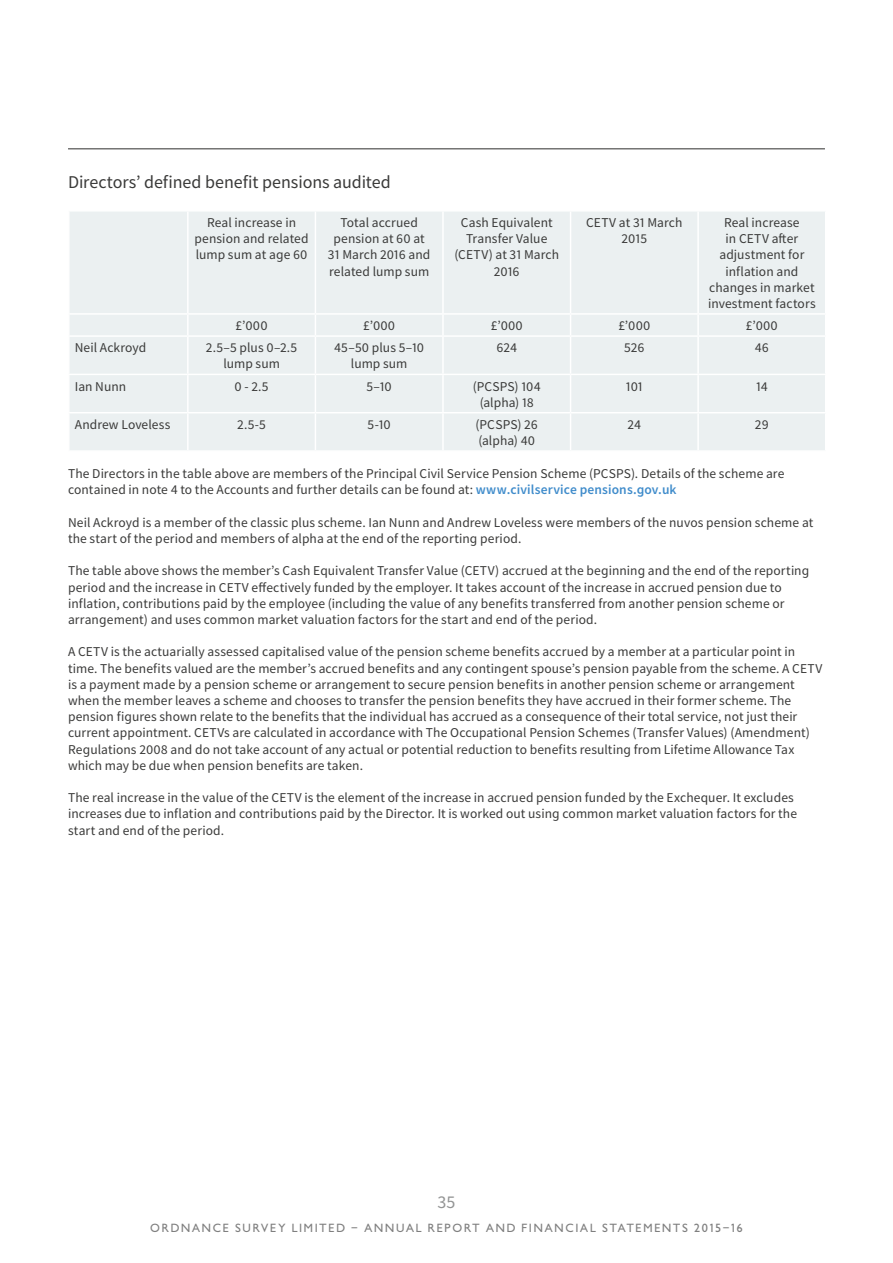
<style>
.page{position:relative;width:893px;height:1263px;background:#fff}
.page>*{position:absolute;margin:0;border:0;box-sizing:border-box;transform-origin:0 0}
.Subhead_12_non-bulle{font:18px "Source Sans Pro";letter-spacing:-.005em;color:#3a3a39}
.t1{font:18px "Source Sans Pro";color:#939494}
.Accounts_left{font:13.5px/16.2px "Source Sans Pro";letter-spacing:.01em;color:#3a3a39}
.Accounts_centre{font:13.5px/16.2px "Source Sans Pro";letter-spacing:.005em;color:#3a3a39;text-align:center}
.t2{font:12px "OS Gill Sans";letter-spacing:.13em;color:#7f7f7f}
.s1{font-weight:600;color:#408ccb}
</style>
<div class="page">
<div style="left:70px;top:212px;width:755px;height:238px;background:#ebf0f1"></div>
<hr style="left:187px;top:212px;width:2px;height:101px;background:#fff">
<hr style="left:315px;top:212px;width:1px;height:101px;background:#fff">
<hr style="left:442px;top:212px;width:2px;height:101px;background:#fff">
<hr style="left:570px;top:212px;width:1px;height:101px;background:#fff">
<hr style="left:697px;top:212px;width:2px;height:101px;background:#fff">
<hr style="left:68px;top:313px;width:120px;height:2px;background:#fff">
<hr style="left:188px;top:313px;width:127px;height:2px;background:#fff">
<hr style="left:187px;top:315px;width:2px;height:20px;background:#fff">
<hr style="left:315px;top:313px;width:128px;height:2px;background:#fff">
<svg style="left:315px;top:315px;width:1px;height:20px"></svg>
<hr style="left:443px;top:313px;width:128px;height:2px;background:#fff">
<hr style="left:442px;top:315px;width:2px;height:20px;background:#fff">
<hr style="left:571px;top:313px;width:127px;height:2px;background:#fff">
<svg style="left:570px;top:315px;width:1px;height:20px"></svg>
<hr style="left:698px;top:313px;width:128px;height:2px;background:#fff">
<hr style="left:697px;top:315px;width:2px;height:20px;background:#fff">
<hr style="left:68px;top:335px;width:120px;height:2px;background:#fff">
<hr style="left:188px;top:335px;width:127px;height:2px;background:#fff">
<hr style="left:187px;top:337px;width:2px;height:37px;background:#fff">
<hr style="left:315px;top:335px;width:128px;height:2px;background:#fff">
<hr style="left:315px;top:337px;width:1px;height:37px;background:#fff">
<hr style="left:443px;top:335px;width:128px;height:2px;background:#fff">
<hr style="left:442px;top:337px;width:2px;height:37px;background:#fff">
<hr style="left:571px;top:335px;width:127px;height:2px;background:#fff">
<hr style="left:570px;top:337px;width:1px;height:37px;background:#fff">
<hr style="left:698px;top:335px;width:128px;height:2px;background:#fff">
<hr style="left:697px;top:337px;width:2px;height:37px;background:#fff">
<hr style="left:68px;top:374px;width:120px;height:1px;background:#fff">
<hr style="left:188px;top:374px;width:127px;height:1px;background:#fff">
<hr style="left:187px;top:375px;width:2px;height:37px;background:#fff">
<hr style="left:315px;top:374px;width:128px;height:1px;background:#fff">
<hr style="left:315px;top:375px;width:1px;height:37px;background:#fff">
<hr style="left:443px;top:374px;width:128px;height:1px;background:#fff">
<hr style="left:442px;top:375px;width:2px;height:37px;background:#fff">
<hr style="left:571px;top:374px;width:127px;height:1px;background:#fff">
<hr style="left:570px;top:375px;width:1px;height:37px;background:#fff">
<hr style="left:698px;top:374px;width:128px;height:1px;background:#fff">
<hr style="left:697px;top:375px;width:2px;height:37px;background:#fff">
<hr style="left:68px;top:412px;width:120px;height:1px;background:#fff">
<hr style="left:188px;top:412px;width:127px;height:1px;background:#fff">
<hr style="left:187px;top:413px;width:2px;height:37px;background:#fff">
<hr style="left:315px;top:412px;width:128px;height:1px;background:#fff">
<hr style="left:315px;top:413px;width:1px;height:37px;background:#fff">
<hr style="left:443px;top:412px;width:128px;height:1px;background:#fff">
<hr style="left:442px;top:413px;width:2px;height:37px;background:#fff">
<hr style="left:571px;top:412px;width:127px;height:1px;background:#fff">
<hr style="left:570px;top:413px;width:1px;height:37px;background:#fff">
<hr style="left:698px;top:412px;width:128px;height:1px;background:#fff">
<hr style="left:697px;top:413px;width:2px;height:37px;background:#fff">
<hr style="left:68px;top:148px;width:757px;height:1px;background:#3a3a39">
<p class="Subhead_12_non-bulle" style="left:68px;top:170px;width:324px">Directors’ defined benefit pensions audited</p>
<p class="Accounts_centre" style="left:195px;top:214px;width:116px">Real increase in pension and related lump sum at age 60</p>
<p class="Accounts_centre" style="left:328px;top:214px;width:104px">Total accrued pension at 60 at<br>31 March 2016 and related lump sum</p>
<p class="Accounts_centre" style="left:454px;top:214px;width:106px">Cash Equivalent<br>Transfer Value (CETV) at 31 March<br>2016</p>
<p class="Accounts_centre" style="left:586px;top:214px;width:98px">CETV at 31 March<br>2015</p>
<p class="Accounts_centre" style="left:708px;top:214px;width:109px">Real increase<br>in CETV after adjustment for inflation and changes in market investment factors</p>
<p class="Accounts_centre" style="left:236px;top:317px;width:33px">£’000</p>
<p class="Accounts_centre" style="left:363px;top:317px;width:33px">£’000</p>
<p class="Accounts_centre" style="left:491px;top:317px;width:33px">£’000</p>
<p class="Accounts_centre" style="left:618px;top:317px;width:33px">£’000</p>
<p class="Accounts_centre" style="left:746px;top:317px;width:33px">£’000</p>
<p class="Accounts_left" style="left:75px;top:339px;width:73px">Neil Ackroyd</p>
<p class="Accounts_centre" style="left:206px;top:339px;width:93px">2.5–5 plus 0–2.5 lump sum</p>
<p class="Accounts_centre" style="left:334px;top:339px;width:91px">45–50 plus 5–10 lump sum</p>
<p class="Accounts_centre" style="left:496px;top:339px;width:22px">624</p>
<p class="Accounts_centre" style="left:624px;top:339px;width:22px">526</p>
<p class="Accounts_centre" style="left:755px;top:339px;width:16px">46</p>
<p class="Accounts_left" style="left:75px;top:378px;width:53px">Ian Nunn</p>
<p class="Accounts_centre" style="left:235px;top:378px;width:36px">0 - 2.5</p>
<p class="Accounts_centre" style="left:366px;top:378px;width:27px">5–10</p>
<p class="Accounts_centre" style="left:473px;top:378px;width:70px">(PCSPS) 104 (alpha) 18</p>
<p class="Accounts_centre" style="left:626px;top:378px;width:19px">101</p>
<p class="Accounts_centre" style="left:756px;top:378px;width:13px">14</p>
<p class="Accounts_left" style="left:75px;top:416px;width:97px">Andrew Loveless</p>
<p class="Accounts_centre" style="left:237px;top:416px;width:30px">2.5-5</p>
<p class="Accounts_centre" style="left:368px;top:416px;width:25px">5-10</p>
<p class="Accounts_centre" style="left:476px;top:416px;width:64px;text-align:left">(PCSPS) 26 (alpha) 40</p>
<p class="Accounts_centre" style="left:628px;top:416px;width:15px">24</p>
<p class="Accounts_centre" style="left:755px;top:416px;width:15px">29</p>
<p class="Accounts_left" style="left:68px;top:465px;width:718px">The Directors in the table above are members of the Principal Civil Service Pension Scheme (PCSPS). Details of the scheme are contained in note 4 to the Accounts and further details can be found at: <span class="s1">www.civilservice pensions.gov.uk</span></p>
<p class="Accounts_left" style="left:68px;top:514px;width:747px">Neil Ackroyd is a member of the classic plus scheme. Ian Nunn and Andrew Loveless were members of the nuvos pension scheme at the start of the period and members of alpha at the end of the reporting period.</p>
<p class="Accounts_left" style="left:68px;top:563px;width:743px">The table above shows the member’s Cash Equivalent Transfer Value (CETV) accrued at the beginning and the end of the reporting period and the increase in CETV effectively funded by the employer. It takes account of the increase in accrued pension due to inflation, contributions paid by the employee (including the value of any benefits transferred from another pension scheme or arrangement) and uses common market valuation factors for the start and end of the period.</p>
<p class="Accounts_left" style="left:68px;top:644px;width:756px">A CETV is the actuarially assessed capitalised value of the pension scheme benefits accrued by a member at a particular point in time. The benefits valued are the member’s accrued benefits and any contingent spouse’s pension payable from the scheme. A CETV is a payment made by a pension scheme or arrangement to secure pension benefits in another pension scheme or arrangement when the member leaves a scheme and chooses to transfer the pension benefits they have accrued in their former scheme. The pension figures shown relate to the benefits that the individual has accrued as a consequence of their total service, not just their current appointment. CETVs are calculated in accordance with The Occupational Pension Schemes (Transfer Values) (Amendment)<br>Regulations 2008 and do not take account of any actual or potential reduction to benefits resulting from Lifetime Allowance Tax which may be due when pension benefits are taken.</p>
<p class="Accounts_left" style="left:68px;top:789px;width:730px">The real increase in the value of the CETV is the element of the increase in accrued pension funded by the Exchequer. It excludes increases due to inflation and contributions paid by the Director. It is worked out using common market valuation factors for the start and end of the period.</p>
<h1 class="t1" style="left:437px;top:1191px;width:19px">35</h1>
<p class="t2" style="left:150px;top:1221px;width:594px">ORDNANCE SURVEY LIMITED − ANNUAL REPORT AND FINANCIAL STATEMENTS 2015−16</p>
</div>
